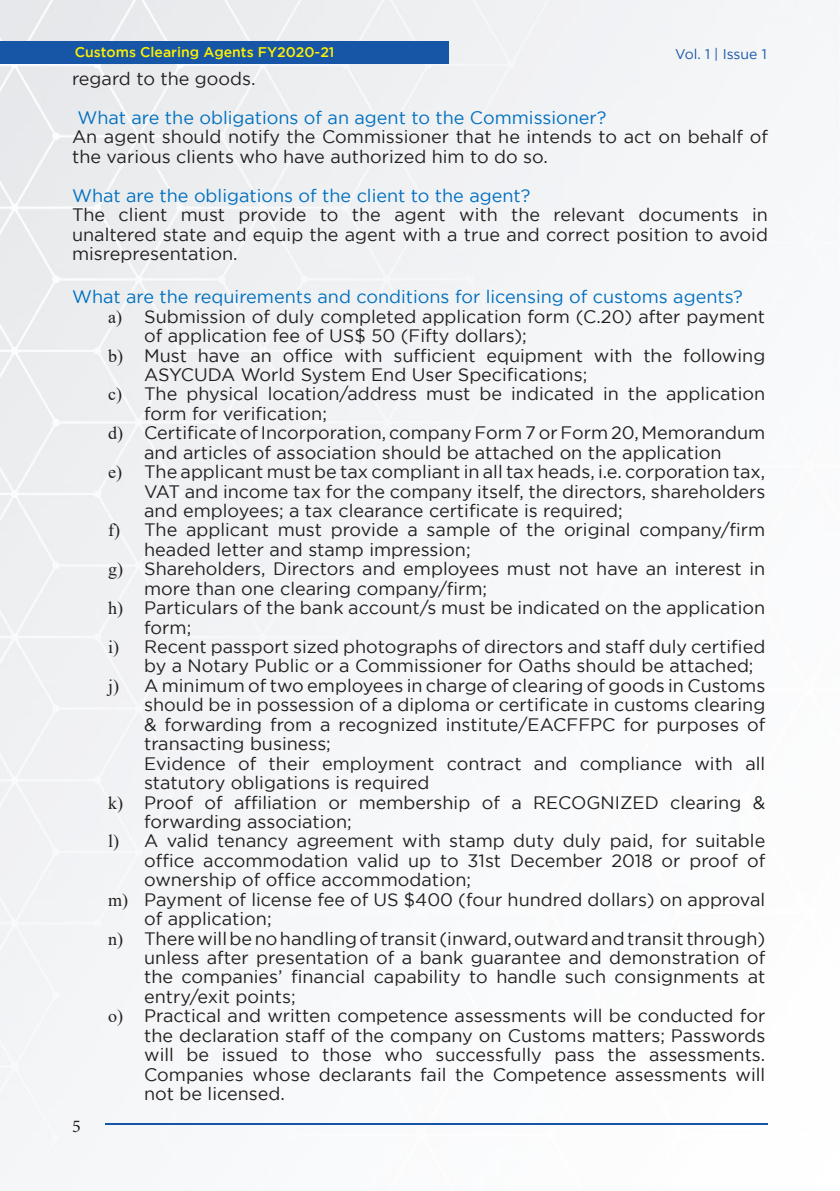
<style>
.page{position:relative;width:840px;height:1191px;background:#fff}
.page>*{position:absolute;margin:0;border:0;box-sizing:border-box;transform-origin:0 0}
.t1{font:18px/19.4px "Gotham";color:#231f20}
.t2{font:18px "Gotham";color:#0070c0}
.t3{font:18px "Minion Pro";color:#231f20}
.t4{font:500 14px "Gotham";color:#fff101}
.t5{font:14px "Gotham";color:#1755a6}
.s1{font-family:"Times New Roman"}
</style>
<div class="page">
<img style="left:0;top:0;width:839px;height:1185px">
<div style="left:0;top:41px;width:448px;height:23px;background:#1755a6"></div>
<hr style="left:106px;top:1123px;width:661px;height:2px;background:#1755a6">
<p class="t4" style="left:75px;top:44px;width:261px">Customs Clearing Agents FY2020-21</p>
<p class="t5" style="left:674px;top:46px;width:93px">Vol. 1 | Issue 1</p>
<p class="t1" style="left:72px;top:69px;width:185px">regard to the goods.</p>
<p class="t2" style="left:77px;top:108px;width:530px">What are the obligations of an agent to the Commissioner?</p>
<p class="t1" style="left:72px;top:127px;width:697px">An agent should notify the Commissioner that he intends to act on behalf of the various clients who have authorized him to do so.</p>
<p class="t2" style="left:72px;top:185px;width:459px">What are the obligations of the client to the agent?</p>
<p class="t1" style="left:72px;top:205px;width:697px;text-align:justify">The client must provide to the agent with the relevant documents in unaltered state and equip the agent with a true and correct position to avoid misrepresentation.</p>
<p class="t2" style="left:72px;top:287px;width:671px">What are the requirements and conditions for licensing of customs agents?</p>
<p class="t1" style="left:108px;top:306px;width:658px"><span class="s1">a)</span> Submission of duly completed application form (C.20) after payment</p>
<p class="t1" style="left:144px;top:326px;width:384px">of application fee of US$ 50 (Fifty dollars);</p>
<p class="t1" style="left:108px;top:345px;width:658px"><span class="s1">b)</span> Must have an office with sufficient equipment with the following</p>
<p class="t1" style="left:144px;top:365px;width:444px">ASYCUDA World System End User Specifications;</p>
<p class="t1" style="left:108px;top:384px;width:658px"><span class="s1">c)</span> The physical location/address must be indicated in the application</p>
<p class="t1" style="left:144px;top:403px;width:184px">form for verification;</p>
<p class="t1" style="left:108px;top:423px;width:658px"><span class="s1">d)</span> Certificate of Incorporation, company Form 7 or Form 20, Memorandum</p>
<p class="t1" style="left:144px;top:442px;width:578px">and articles of association should be attached on the application</p>
<p class="t1" style="left:108px;top:462px;width:658px"><span class="s1">e)</span> The applicant must be tax compliant in all tax heads, i.e. corporation tax,</p>
<p class="t1" style="left:144px;top:481px;width:622px">VAT and income tax for the company itself, the directors, shareholders</p>
<p class="t1" style="left:144px;top:500px;width:480px">and employees; a tax clearance certificate is required;</p>
<p class="t1" style="left:108px;top:520px;width:658px"><span class="s1">f)</span> The applicant must provide a sample of the original company/firm</p>
<p class="t1" style="left:144px;top:539px;width:328px">headed letter and stamp impression;</p>
<p class="t1" style="left:108px;top:559px;width:658px"><span class="s1">g)</span> Shareholders, Directors and employees must not have an interest in</p>
<p class="t1" style="left:144px;top:578px;width:344px">more than one clearing company/firm;</p>
<p class="t1" style="left:108px;top:598px;width:658px"><span class="s1">h)</span> Particulars of the bank account/s must be indicated on the application</p>
<p class="t1" style="left:144px;top:617px;width:49px">form;</p>
<p class="t1" style="left:108px;top:636px;width:658px"><span class="s1">i)</span> Recent passport sized photographs of directors and staff duly certified</p>
<p class="t1" style="left:144px;top:656px;width:610px">by a Notary Public or a Commissioner for Oaths should be attached;</p>
<p class="t1" style="left:108px;top:675px;width:658px"><span class="s1">j)</span> A minimum of two employees in charge of clearing of goods in Customs</p>
<p class="t1" style="left:144px;top:695px;width:622px">should be in possession of a diploma or certificate in customs clearing</p>
<p class="t1" style="left:144px;top:714px;width:622px">&amp; forwarding from a recognized institute/EACFFPC for purposes of</p>
<p class="t1" style="left:144px;top:734px;width:188px">transacting business;</p>
<p class="t1" style="left:144px;top:753px;width:622px">Evidence of their employment contract and compliance with all</p>
<p class="t1" style="left:144px;top:772px;width:287px">statutory obligations is required</p>
<p class="t1" style="left:108px;top:792px;width:658px"><span class="s1">k)</span> Proof of affiliation or membership of a RECOGNIZED clearing &amp;</p>
<p class="t1" style="left:144px;top:811px;width:209px">forwarding association;</p>
<p class="t1" style="left:108px;top:831px;width:658px"><span class="s1">l)</span> A valid tenancy agreement with stamp duty duly paid, for suitable</p>
<p class="t1" style="left:144px;top:850px;width:622px">office accommodation valid up to 31st December 2018 or proof of</p>
<p class="t1" style="left:144px;top:870px;width:328px">ownership of office accommodation;</p>
<p class="t1" style="left:108px;top:889px;width:658px"><span class="s1">m)</span> Payment of license fee of US $400 (four hundred dollars) on approval</p>
<p class="t1" style="left:144px;top:908px;width:129px">of application;</p>
<p class="t1" style="left:108px;top:928px;width:658px"><span class="s1">n)</span> There will be no handling of transit (inward, outward and transit through)</p>
<p class="t1" style="left:144px;top:947px;width:622px">unless after presentation of a bank guarantee and demonstration of</p>
<p class="t1" style="left:144px;top:967px;width:622px">the companies’ financial capability to handle such consignments at</p>
<p class="t1" style="left:144px;top:986px;width:153px">entry/exit points;</p>
<p class="t1" style="left:108px;top:1006px;width:658px"><span class="s1">o)</span> Practical and written competence assessments will be conducted for</p>
<p class="t1" style="left:144px;top:1025px;width:622px">the declaration staff of the company on Customs matters; Passwords</p>
<p class="t1" style="left:144px;top:1044px;width:622px">will be issued to those who successfully pass the assessments.</p>
<p class="t1" style="left:144px;top:1064px;width:622px">Companies whose declarants fail the Competence assessments will</p>
<p class="t1" style="left:144px;top:1083px;width:142px">not be licensed.</p>
<p class="t3" style="left:72px;top:1114px;width:10px">5</p>
</div>
